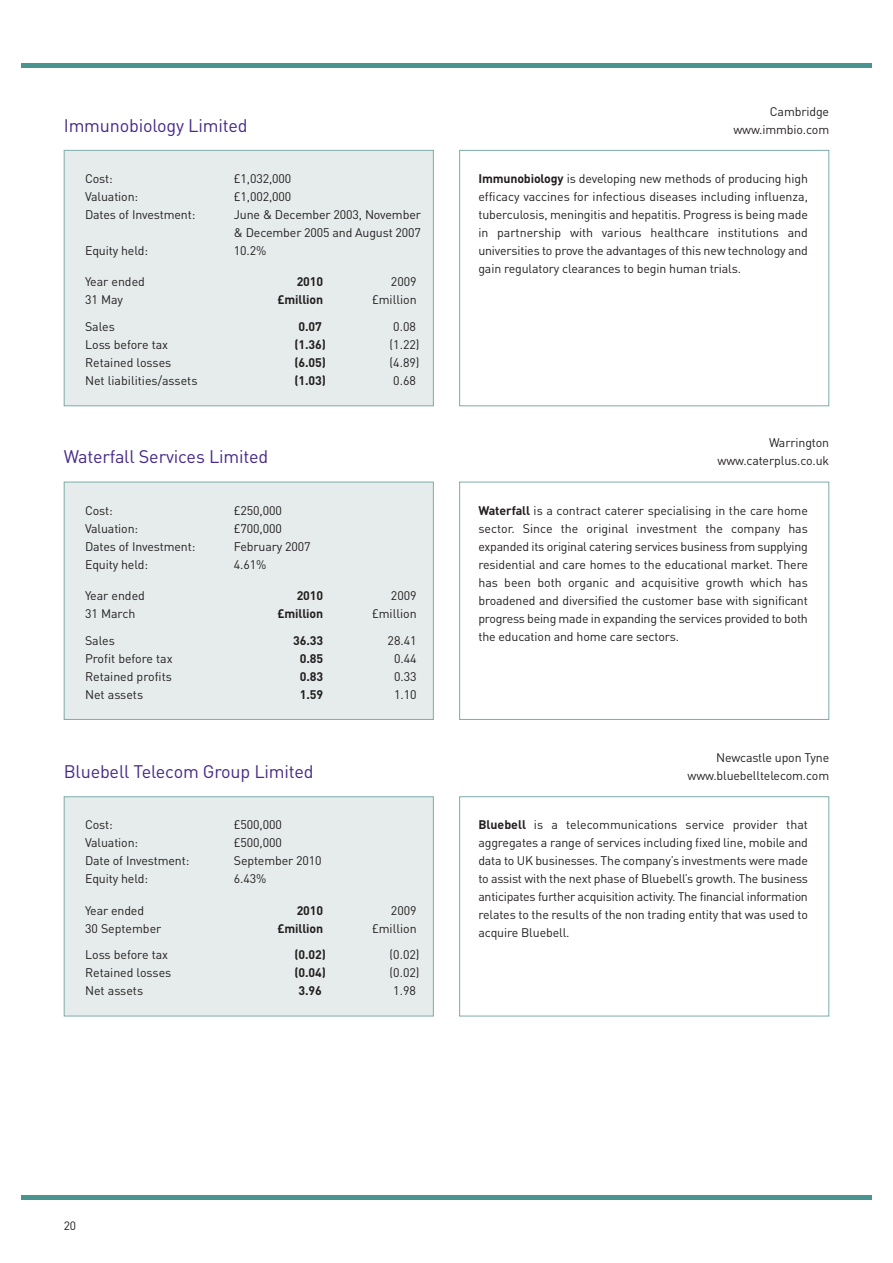
<style>
.page{position:relative;width:893px;height:1263px;background:#fff}
.page>*{position:absolute;margin:0;border:0;box-sizing:border-box;transform-origin:0 0}
.t1{font:18px "DIN";letter-spacing:-.01em;color:#462988}
.t2{font:12.3px/18px "DIN";letter-spacing:-.01em;color:#231f20;text-align:justify}
.t3{font:700 12.3px "DIN";letter-spacing:-.01em;color:#231f20}
.t4{font:12px "DIN";color:#231f20}
.s1{font-weight:700}
</style>
<div class="page">
<hr style="left:21px;top:1195px;width:851px;height:4px;background:#49948e">
<hr style="left:21px;top:64px;width:851px;height:4px;background:#49948e">
<div style="left:65px;top:151px;width:368px;height:254px;background:#e6eceb"></div>
<div style="left:64px;top:150px;width:370px;height:256px;border:1px solid #7caca9"></div>
<div style="left:459px;top:150px;width:370px;height:256px;border:1px solid #7caca9"></div>
<div style="left:65px;top:482px;width:368px;height:237px;background:#e6eceb"></div>
<div style="left:64px;top:482px;width:370px;height:238px;border:1px solid #7caca9"></div>
<div style="left:459px;top:482px;width:370px;height:238px;border:1px solid #7caca9"></div>
<div style="left:65px;top:797px;width:368px;height:219px;background:#e6eceb"></div>
<div style="left:64px;top:796px;width:370px;height:220px;border:1px solid #7caca9"></div>
<div style="left:459px;top:796px;width:370px;height:220px;border:1px solid #7caca9"></div>
<h1 class="t1" style="left:64px;top:119px;width:185px">Immunobiology Limited</h1>
<p class="t2" style="left:85px;top:171px;width:29px">Cost:</p>
<p class="t2" style="left:234px;top:171px;width:59px">£1,032,000</p>
<p class="t2" style="left:85px;top:189px;width:55px">Valuation:</p>
<p class="t2" style="left:234px;top:189px;width:59px">£1,002,000</p>
<p class="t2" style="left:85px;top:207px;width:112px">Dates of Investment:</p>
<p class="t2" style="left:234px;top:207px;width:189px">June &amp; December 2003, November &amp; December 2005 and August 2007</p>
<p class="t2" style="left:85px;top:243px;width:65px">Equity held:</p>
<p class="t2" style="left:234px;top:243px;width:34px">10.2%</p>
<p class="t2" style="left:85px;top:274px;width:61px">Year ended</p>
<p class="t3" style="left:297px;top:278px;width:28px">2010</p>
<p class="t2" style="left:391px;top:274px;width:27px">2009</p>
<p class="t2" style="left:85px;top:292px;width:40px">31 May</p>
<p class="t3" style="left:277px;top:296px;width:47px">£million</p>
<p class="t2" style="left:372px;top:292px;width:46px">£million</p>
<p class="t2" style="left:85px;top:319px;width:31px">Sales</p>
<p class="t3" style="left:299px;top:322px;width:25px">0.07</p>
<p class="t2" style="left:393px;top:319px;width:24px">0.08</p>
<p class="t2" style="left:85px;top:337px;width:85px">Loss before tax</p>
<p class="t3" style="left:295px;top:340px;width:33px">(1.36)</p>
<p class="t2" style="left:390px;top:337px;width:32px">(1.22)</p>
<p class="t2" style="left:85px;top:355px;width:88px">Retained losses</p>
<p class="t3" style="left:295px;top:358px;width:33px">(6.05)</p>
<p class="t2" style="left:390px;top:355px;width:32px">(4.89)</p>
<p class="t2" style="left:85px;top:373px;width:114px">Net liabilities/assets</p>
<p class="t3" style="left:295px;top:376px;width:33px">(1.03)</p>
<p class="t2" style="left:393px;top:373px;width:24px">0.68</p>
<p class="t2" style="left:733px;top:104px;width:97px;text-align:right">Cambridge www.immbio.com</p>
<p class="t2" style="left:478px;top:171px;width:331px"><span class="s1">Immunobiology</span> is developing new methods of producing high efficacy vaccines for infectious diseases including influenza, tuberculosis, meningitis and hepatitis. Progress is being made in partnership with various healthcare institutions and universities to prove the advantages of this new technology and gain regulatory clearances to begin human trials.</p>
<h1 class="t1" style="left:64px;top:451px;width:206px">Waterfall Services Limited</h1>
<p class="t2" style="left:718px;top:435px;width:113px;text-align:right">Warrington www.caterplus.co.uk</p>
<p class="t2" style="left:85px;top:502px;width:29px">Cost:</p>
<p class="t2" style="left:234px;top:502px;width:49px">£250,000</p>
<p class="t2" style="left:85px;top:520px;width:55px">Valuation:</p>
<p class="t2" style="left:234px;top:520px;width:49px">£700,000</p>
<p class="t2" style="left:85px;top:538px;width:112px">Dates of Investment:</p>
<p class="t2" style="left:234px;top:538px;width:78px">February 2007</p>
<p class="t2" style="left:85px;top:556px;width:65px">Equity held:</p>
<p class="t2" style="left:234px;top:556px;width:34px">4.61%</p>
<p class="t2" style="left:85px;top:588px;width:61px">Year ended</p>
<p class="t3" style="left:297px;top:591px;width:28px">2010</p>
<p class="t2" style="left:391px;top:588px;width:27px">2009</p>
<p class="t2" style="left:85px;top:606px;width:52px">31 March</p>
<p class="t3" style="left:277px;top:609px;width:47px">£million</p>
<p class="t2" style="left:372px;top:606px;width:46px">£million</p>
<p class="t2" style="left:85px;top:633px;width:31px">Sales</p>
<p class="t3" style="left:293px;top:636px;width:31px">36.33</p>
<p class="t2" style="left:388px;top:633px;width:31px">28.41</p>
<p class="t2" style="left:85px;top:651px;width:89px">Profit before tax</p>
<p class="t3" style="left:300px;top:654px;width:25px">0.85</p>
<p class="t2" style="left:394px;top:651px;width:24px">0.44</p>
<p class="t2" style="left:85px;top:668px;width:88px">Retained profits</p>
<p class="t3" style="left:300px;top:672px;width:25px">0.83</p>
<p class="t2" style="left:394px;top:668px;width:24px">0.33</p>
<p class="t2" style="left:85px;top:686px;width:60px">Net assets</p>
<p class="t3" style="left:300px;top:690px;width:25px">1.59</p>
<p class="t2" style="left:394px;top:686px;width:24px">1.10</p>
<p class="t2" style="left:478px;top:502px;width:331px"><span class="s1">Waterfall</span> is a contract caterer specialising in the care home sector. Since the original investment the company has expanded its original catering services business from supplying residential and care homes to the educational market. There has been both organic and acquisitive growth which has broadened and diversified the customer base with significant progress being made in expanding the services provided to both the education and home care sectors.</p>
<h1 class="t1" style="left:64px;top:765px;width:251px">Bluebell Telecom Group Limited</h1>
<p class="t2" style="left:687px;top:750px;width:143px;text-align:right">Newcastle upon Tyne www.bluebelltelecom.com</p>
<p class="t2" style="left:85px;top:817px;width:29px">Cost:</p>
<p class="t2" style="left:234px;top:817px;width:49px">£500,000</p>
<p class="t2" style="left:85px;top:835px;width:55px">Valuation:</p>
<p class="t2" style="left:234px;top:835px;width:49px">£500,000</p>
<p class="t2" style="left:85px;top:853px;width:106px">Date of Investment:</p>
<p class="t2" style="left:234px;top:853px;width:89px">September 2010</p>
<p class="t2" style="left:85px;top:871px;width:65px">Equity held:</p>
<p class="t2" style="left:234px;top:871px;width:34px">6.43%</p>
<p class="t2" style="left:85px;top:903px;width:61px">Year ended</p>
<p class="t3" style="left:297px;top:906px;width:28px">2010</p>
<p class="t2" style="left:391px;top:903px;width:27px">2009</p>
<p class="t2" style="left:85px;top:921px;width:78px">30 September</p>
<p class="t3" style="left:277px;top:924px;width:47px">£million</p>
<p class="t2" style="left:372px;top:921px;width:46px">£million</p>
<p class="t2" style="left:85px;top:947px;width:85px">Loss before tax</p>
<p class="t3" style="left:295px;top:950px;width:33px">(0.02)</p>
<p class="t2" style="left:390px;top:947px;width:32px">(0.02)</p>
<p class="t2" style="left:85px;top:965px;width:88px">Retained losses</p>
<p class="t3" style="left:295px;top:968px;width:33px">(0.04)</p>
<p class="t2" style="left:390px;top:965px;width:32px">(0.02)</p>
<p class="t2" style="left:85px;top:983px;width:60px">Net assets</p>
<p class="t3" style="left:299px;top:986px;width:25px">3.96</p>
<p class="t2" style="left:393px;top:983px;width:24px">1.98</p>
<p class="t2" style="left:478px;top:817px;width:331px"><span class="s1">Bluebell</span> is a telecommunications service provider that aggregates a range of services including fixed line, mobile and data to UK businesses. The company’s investments were made to assist with the next phase of Bluebell’s growth. The business anticipates further acquisition activity. The financial information relates to the results of the non trading entity that was used to acquire Bluebell.</p>
<p class="t4" style="left:64px;top:1221px;width:14px">20</p>
</div>
